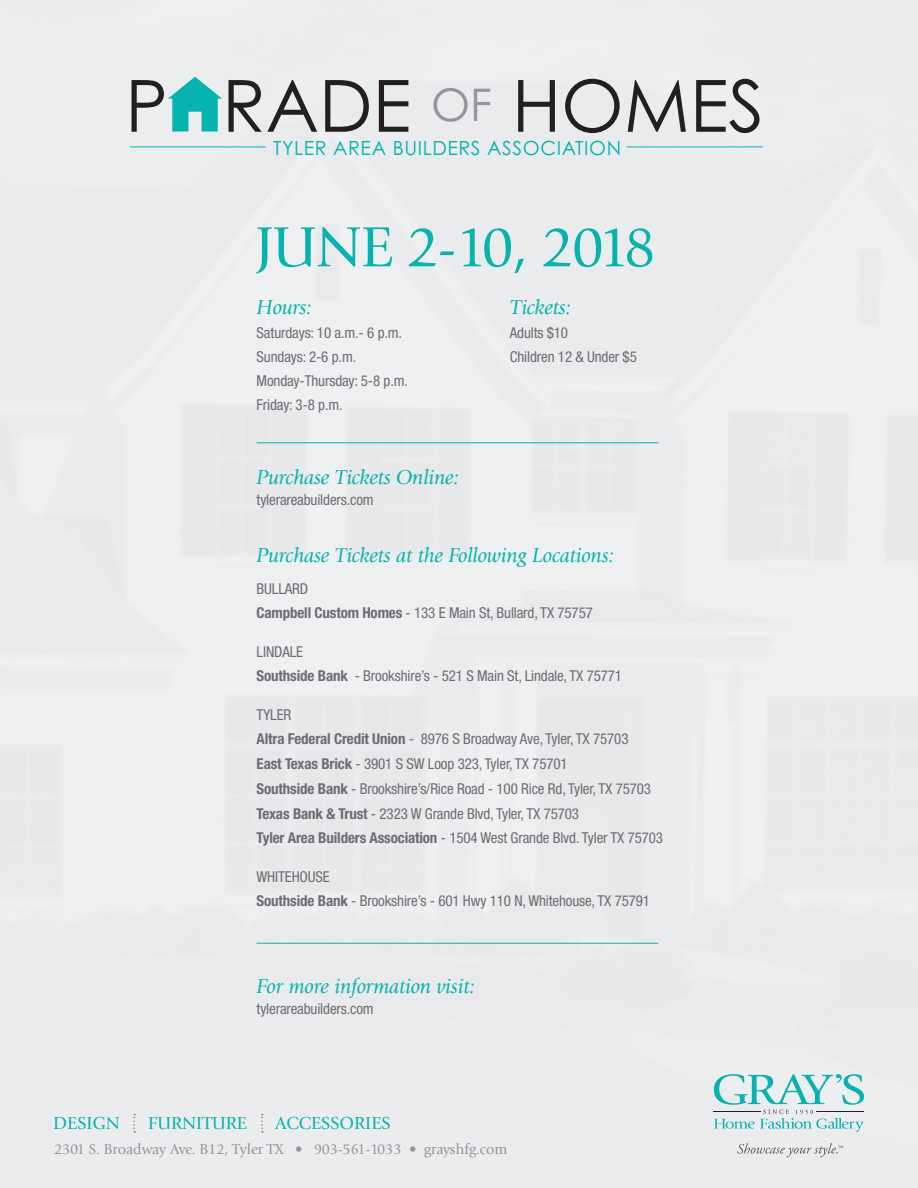
<style>
.page{position:relative;width:918px;height:1188px;background:#f0f1f2}
.page>*{position:absolute;margin:0;border:0;box-sizing:border-box;transform-origin:0 0}
.t1{font:72px "Century Gothic";color:#231f20}
.t2{font:58.95px "Giovanni";letter-spacing:-.04em;color:#06b3ae}
.t3{font:italic 21px "Giovanni";letter-spacing:-.01em;color:#06b3ae}
.t4{font:19.5px "Century Gothic";letter-spacing:.03em;color:#06b3ae}
.t5{font:18.15px "Giovanni";color:#06b3ae}
.t6{font:condensed 15px "Helvetica Neue LT Std";letter-spacing:-.01em;color:#6c6d70}
.t7{font:15px "Giovanni";color:#939598}
.s1{font-size:45px;color:#939598}
.s2{font-weight:700}
</style>
<div class="page">
<svg style="left:168px;top:77px;width:54px;height:55px"></svg>
<hr style="left:130px;top:147px;width:136px;height:1px;background:#06b3ae">
<hr style="left:627px;top:147px;width:136px;height:1px;background:#06b3ae">
<hr style="left:257px;top:442px;width:401px;height:1px;background:#06b3ae">
<hr style="left:257px;top:943px;width:401px;height:1px;background:#06b3ae">
<svg style="left:714px;top:1074px;width:150px;height:58px"></svg>
<hr style="left:816px;top:1112px;width:48px;height:1px;background:#231f20">
<hr style="left:714px;top:1112px;width:47px;height:1px;background:#231f20">
<svg style="left:737px;top:1143px;width:106px;height:14px"></svg>
<svg style="left:133px;top:1114px;width:2px;height:19px"></svg>
<svg style="left:261px;top:1114px;width:2px;height:19px"></svg>
<p class="t1" style="left:125px;top:62px;width:641px">P RADE <span class="s1">OF</span> HOMES</p>
<p class="t4" style="left:273px;top:136px;width:349px">TYLER AREA BUILDERS ASSOCIATION</p>
<p class="t2" style="left:255px;top:214px;width:403px">JUNE 2-10, 2018</p>
<p class="t3" style="left:257px;top:295px;width:57px">Hours:</p>
<p class="t6" style="left:257px;top:324px;width:147px">Saturdays: 10 a.m.- 6 p.m.</p>
<p class="t6" style="left:257px;top:348px;width:101px">Sundays: 2-6 p.m.</p>
<p class="t6" style="left:257px;top:372px;width:153px">Monday-Thursday: 5-8 p.m.</p>
<p class="t6" style="left:257px;top:396px;width:88px">Friday: 3-8 p.m.</p>
<p class="t3" style="left:510px;top:295px;width:63px">Tickets:</p>
<p class="t6" style="left:510px;top:324px;width:60px">Adults $10</p>
<p class="t6" style="left:510px;top:348px;width:129px">Children 12 &amp; Under $5</p>
<p class="t3" style="left:257px;top:466px;width:204px">Purchase Tickets Online:</p>
<p class="t6" style="left:257px;top:491px;width:119px">tylerareabuilders.com</p>
<p class="t3" style="left:257px;top:544px;width:359px">Purchase Tickets at the Following Locations:</p>
<p class="t6" style="left:257px;top:580px;width:53px">BULLARD</p>
<p class="t6" style="left:257px;top:604px;width:338px"><span class="s2">Campbell Custom Homes</span> - 133 E Main St, Bullard, TX 75757</p>
<p class="t6" style="left:257px;top:643px;width:48px">LINDALE</p>
<p class="t6" style="left:257px;top:667px;width:367px"><span class="s2">Southside Bank</span> - Brookshire’s - 521 S Main St, Lindale, TX 75771</p>
<p class="t6" style="left:257px;top:706px;width:36px">TYLER</p>
<p class="t6" style="left:257px;top:730px;width:373px"><span class="s2">Altra Federal Credit Union</span> - 8976 S Broadway Ave, Tyler, TX 75703</p>
<p class="t6" style="left:257px;top:755px;width:313px"><span class="s2">East Texas Brick</span> - 3901 S SW Loop 323, Tyler, TX 75701</p>
<p class="t6" style="left:257px;top:780px;width:396px"><span class="s2">Southside Bank</span> - Brookshire’s/Rice Road - 100 Rice Rd, Tyler, TX 75703</p>
<p class="t6" style="left:257px;top:805px;width:324px"><span class="s2">Texas Bank &amp; Trust</span> - 2323 W Grande Blvd, Tyler, TX 75703</p>
<p class="t6" style="left:257px;top:829px;width:408px"><span class="s2">Tyler Area Builders Association</span> - 1504 West Grande Blvd. Tyler TX 75703</p>
<p class="t6" style="left:257px;top:868px;width:75px">WHITEHOUSE</p>
<p class="t6" style="left:257px;top:892px;width:395px"><span class="s2">Southside Bank</span> - Brookshire’s - 601 Hwy 110 N, Whitehouse, TX 75791</p>
<p class="t3" style="left:257px;top:975px;width:220px">For more information visit:</p>
<p class="t6" style="left:257px;top:1000px;width:119px">tylerareabuilders.com</p>
<p class="t5" style="left:53px;top:1113px;width:68px">DESIGN</p>
<p class="t5" style="left:148px;top:1113px;width:100px">FURNITURE</p>
<p class="t5" style="left:275px;top:1113px;width:117px">ACCESSORIES</p>
<p class="t7" style="left:54px;top:1141px;width:455px">2301 S. Broadway Ave. B12, Tyler TX • 903-561-1033 • grayshfg.com</p>
</div>
